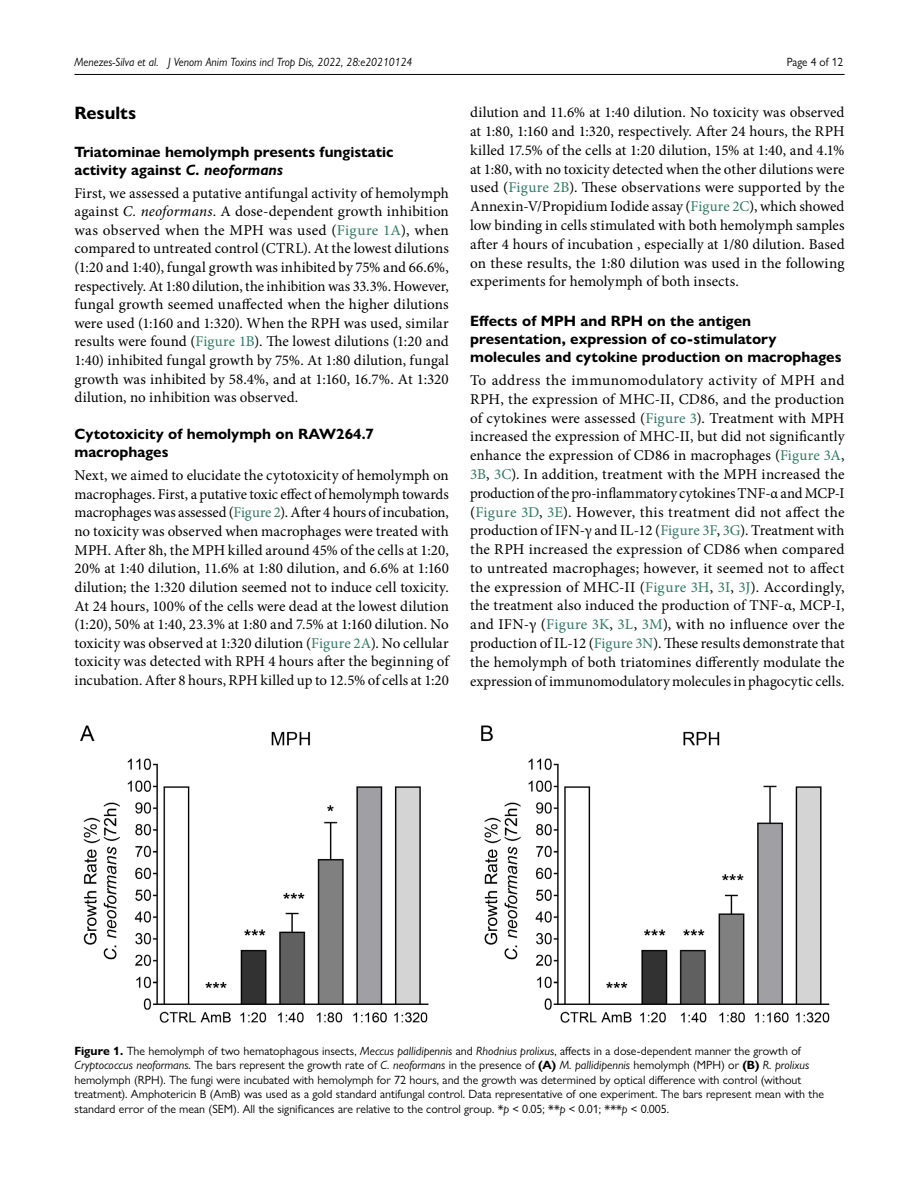
<style>
.page{position:relative;width:919px;height:1187px;background:#fff}
.page>*{position:absolute;margin:0;border:0;box-sizing:border-box;transform-origin:0 0}
.t1{font:700 18px "Gill Sans Nova";color:#000}
.t2{font:15px/18.8px "Minion Pro";color:#000;text-align:justify}
.t3{font:700 15px/18px "Gill Sans Nova";color:#000}
.t4{font:14.85px "Minion Pro";color:#000}
.t5{font:12px/14.4px "Gill Sans Nova";color:#000}
.t6{font:italic 12px "Gill Sans Nova";color:#000;scale:.95 1}
.t7{font:12px "Gill Sans Nova";color:#000;scale:.95 1}
.s1{font-style:italic}
.s2{color:#327964}
.s3{font-weight:700}
</style>
<div class="page">
<hr style="left:74px;top:74px;width:770px;height:1px;background:#000">
<img style="left:80px;top:725px;width:750px;height:298px">
<p class="t6" style="left:74px;top:55px;width:357px">Menezes-Silva et al. J Venom Anim Toxins incl Trop Dis, 2022, 28:e20210124</p>
<p class="t7" style="left:786px;top:55px;width:61px">Page 4 of 12</p>
<p class="t1" style="left:74px;top:102px;width:63px">Results</p>
<p class="t3" style="left:74px;top:142px;width:320px">Triatominae hemolymph presents fungistatic activity against <span class="s1">C. neoformans</span></p>
<p class="t2" style="left:74px;top:183px;width:376px">First, we assessed a putative antifungal activity of hemolymph against <span class="s1">C. neoformans</span>. A dose-dependent growth inhibition was observed when the MPH was used (<span class="s2">Figure 1A</span>), when compared to untreated control (CTRL). At the lowest dilutions (1:20 and 1:40), fungal growth was inhibited by 75% and 66.6%, respectively. At 1:80 dilution, the inhibition was 33.3%. However, fungal growth seemed unaffected when the higher dilutions were used (1:160 and 1:320). When the RPH was used, similar results were found (<span class="s2">Figure 1B</span>). The lowest dilutions (1:20 and 1:40) inhibited fungal growth by 75%. At 1:80 dilution, fungal growth was inhibited by 58.4%, and at 1:160, 16.7%. At 1:320 dilution, no inhibition was observed.</p>
<p class="t3" style="left:74px;top:425px;width:301px">Cytotoxicity of hemolymph on RAW264.7 macrophages</p>
<p class="t2" style="left:74px;top:466px;width:376px">Next, we aimed to elucidate the cytotoxicity of hemolymph on macrophages. First, a putative toxic effect of hemolymph towards macrophages was assessed (<span class="s2">Figure 2</span>). After 4 hours of incubation, no toxicity was observed when macrophages were treated with MPH. After 8h, the MPH killed around 45% of the cells at 1:20, 20% at 1:40 dilution, 11.6% at 1:80 dilution, and 6.6% at 1:160 dilution; the 1:320 dilution seemed not to induce cell toxicity.<br>At 24 hours, 100% of the cells were dead at the lowest dilution (1:20), 50% at 1:40, 23.3% at 1:80 and 7.5% at 1:160 dilution. No toxicity was observed at 1:320 dilution (<span class="s2">Figure 2A</span>). No cellular toxicity was detected with RPH 4 hours after the beginning of incubation. After 8 hours, RPH killed up to 12.5% of cells at 1:20</p>
<p class="t2" style="left:470px;top:103px;width:376px">dilution and 11.6% at 1:40 dilution. No toxicity was observed at 1:80, 1:160 and 1:320, respectively. After 24 hours, the RPH killed 17.5% of the cells at 1:20 dilution, 15% at 1:40, and 4.1% at 1:80, with no toxicity detected when the other dilutions were used (<span class="s2">Figure 2B</span>). These observations were supported by the Annexin-V/Propidium Iodide assay (<span class="s2">Figure 2C</span>), which showed low binding in cells stimulated with both hemolymph samples after 4 hours of incubation , especially at 1/80 dilution. Based on these results, the 1:80 dilution was used in the following experiments for hemolymph of both insects.</p>
<p class="t3" style="left:470px;top:311px;width:373px">Effects of MPH and RPH on the antigen presentation, expression of co-stimulatory molecules and cytokine production on macrophages</p>
<p class="t2" style="left:470px;top:371px;width:376px">To address the immunomodulatory activity of MPH and RPH, the expression of MHC-II, CD86, and the production of cytokines were assessed (<span class="s2">Figure 3</span>). Treatment with MPH increased the expression of MHC-II, but did not significantly enhance the expression of CD86 in macrophages (<span class="s2">Figure 3A</span>, <span class="s2">3B</span>, <span class="s2">3C</span>). In addition, treatment with the MPH increased the production of the pro-inflammatory cytokines TNF-α and MCP-I (<span class="s2">Figure 3D</span>, <span class="s2">3E</span>). However, this treatment did not affect the production of IFN-γ and IL-12 (<span class="s2">Figure 3F</span>, <span class="s2">3G</span>). Treatment with the RPH increased the expression of CD86 when compared to untreated macrophages; however, it seemed not to affect the expression of MHC-II (<span class="s2">Figure 3H</span>, <span class="s2">3I</span>, <span class="s2">3J</span>). Accordingly, the treatment also induced the production of TNF-α, MCP-I, and IFN-γ (<span class="s2">Figure 3K</span>, <span class="s2">3L</span>, <span class="s2">3M</span>), with no influence over the production of IL-12 (<span class="s2">Figure 3N</span>). These results demonstrate that the hemolymph of both triatomines differently modulate the</p>
<p class="t4" style="left:470px;top:670px;width:376px">expression of immunomodulatory molecules in phagocytic cells.</p>
<p class="t5" style="left:74px;top:1043px;width:751px"><span class="s3">Figure 1.</span> The hemolymph of two hematophagous insects, <span class="s1">Meccus pallidipennis</span> and <span class="s1">Rhodnius prolixus</span>, affects in a dose-dependent manner the growth of <span class="s1">Cryptococcus neoformans</span>. The bars represent the growth rate of <span class="s1">C. neoformans</span> in the presence of <span class="s3">(A)</span> <span class="s1">M. pallidipennis</span> hemolymph (MPH) or <span class="s3">(B)</span> <span class="s1">R. prolixus </span>hemolymph (RPH). The fungi were incubated with hemolymph for 72 hours, and the growth was determined by optical difference with control (without treatment). Amphotericin B (AmB) was used as a gold standard antifungal control. Data representative of one experiment. The bars represent mean with the standard error of the mean (SEM). All the significances are relative to the control group. *<span class="s1">p</span> &lt; 0.05; **<span class="s1">p</span> &lt; 0.01; ***<span class="s1">p</span> &lt; 0.005.</p>
</div>
